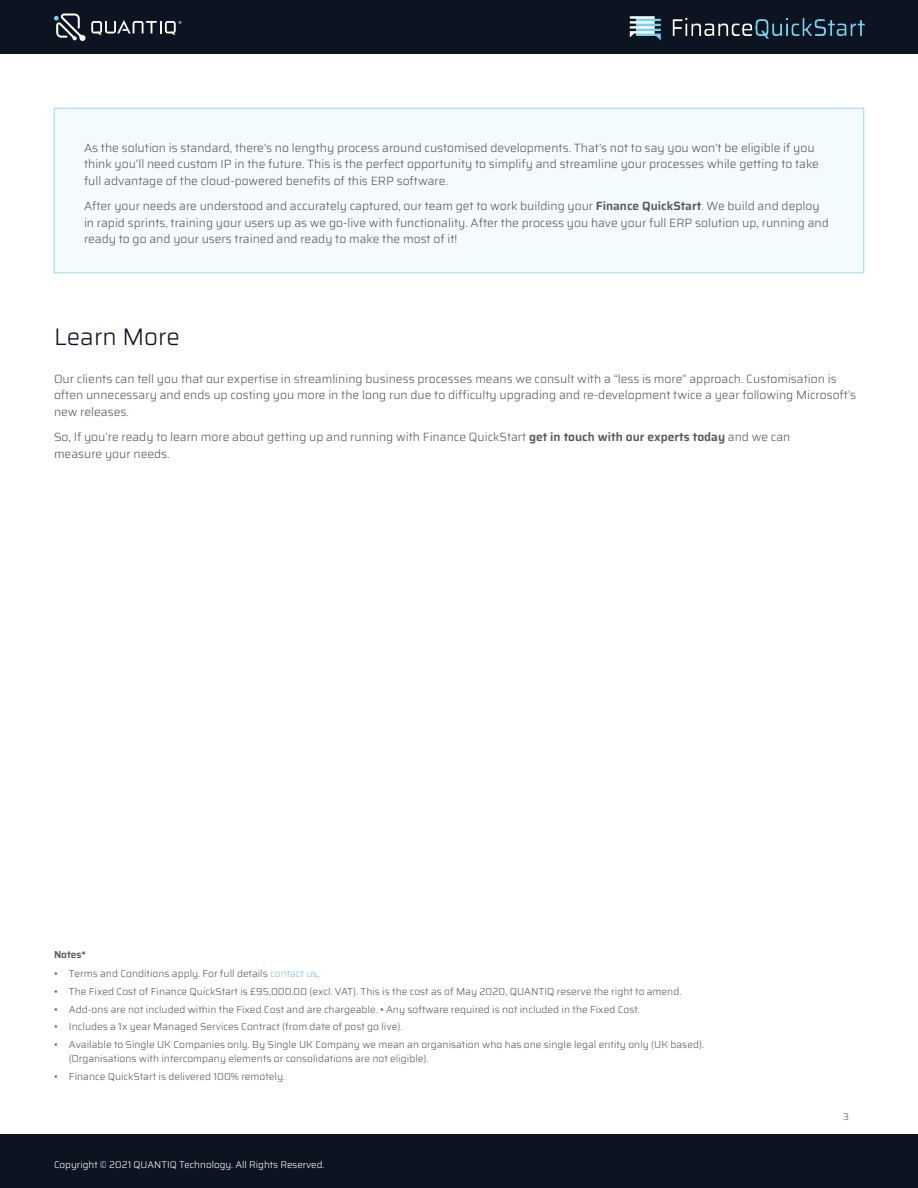
<style>
.page{position:relative;width:918px;height:1188px;background:#fff}
.page>*{position:absolute;margin:0;border:0;box-sizing:border-box;transform-origin:0 0}
.t1{font:300 24px "Saira";color:#0c1422}
.t2{font:300 12px/16.5px "Saira";color:#58595b}
.t3{font:300 10.2px/14.5px "Saira";color:#58595b}
.t4{font:600 10.2px "Saira";color:#58595b}
.t5{font:300 9.75px "Saira";color:#fff}
.t6{font:300 9.75px "Saira";color:#58595b}
.s1{font-weight:600}
.s2{color:#78c5e0}
</style>
<div class="page">
<div style="left:0;top:0;width:918px;height:54px;background:#0c1422"></div>
<div style="left:0;top:1134px;width:918px;height:54px;background:#0c1422"></div>
<svg style="left:54px;top:14px;width:127px;height:27px"></svg>
<img style="left:629px;top:16px;width:235px;height:24px">
<div style="left:54px;top:108px;width:810px;height:165px;background:#f4fbfd"></div>
<div style="left:54px;top:108px;width:810px;height:165px;border:1px solid #7ad1ef"></div>
<p class="t2" style="left:84px;top:139px;width:737px">As the solution is standard, there’s no lengthy process around customised developments. That’s not to say you won’t be eligible if you think you’ll need custom IP in the future. This is the perfect opportunity to simplify and streamline your processes while getting to take full advantage of the cloud-powered benefits of this ERP software.</p>
<p class="t2" style="left:84px;top:197px;width:746px">After your needs are understood and accurately captured, our team get to work building your <span class="s1">Finance QuickStart</span>. We build and deploy in rapid sprints, training your users up as we go-live with functionality. After the process you have your full ERP solution up, running and ready to go and your users trained and ready to make the most of it!</p>
<h1 class="t1" style="left:54px;top:319px;width:128px">Learn More</h1>
<p class="t2" style="left:54px;top:370px;width:804px">Our clients can tell you that our expertise in streamlining business processes means we consult with a “less is more” approach. Customisation is often unnecessary and ends up costing you more in the long run due to difficulty upgrading and re-development twice a year following Microsoft’s new releases.</p>
<p class="t2" style="left:54px;top:429px;width:738px">So, If you’re ready to learn more about getting up and running with Finance QuickStart <span class="s1">get in touch with our experts today</span> and we can measure your needs.</p>
<p class="t4" style="left:54px;top:947px;width:34px">Notes*</p>
<p class="t3" style="left:54px;top:966px;width:267px">• Terms and Conditions apply. For full details <span class="s2">contact us</span>.</p>
<p class="t3" style="left:54px;top:984px;width:629px">• The Fixed Cost of Finance QuickStart is £95,000.00 (excl. VAT). This is the cost as of May 2020, QUANTIQ reserve the right to amend.</p>
<p class="t3" style="left:54px;top:1001px;width:587px">• Add-ons are not included within the Fixed Cost and are chargeable. • Any software required is not included in the Fixed Cost.</p>
<p class="t3" style="left:54px;top:1019px;width:350px">• Includes a 1x year Managed Services Contract (from date of post go live).</p>
<p class="t3" style="left:69px;top:1037px;width:637px;text-indent:-15px">• Available to Single UK Companies only. By Single UK Company we mean an organisation who has one single legal entity only (UK based). (Organisations with intercompany elements or consolidations are not eligible).</p>
<p class="t3" style="left:54px;top:1069px;width:233px">• Finance QuickStart is delivered 100% remotely.</p>
<p class="t5" style="left:54px;top:1157px;width:272px">Copyright © 2021 QUANTIQ Technology. All Rights Reserved.</p>
<p class="t6" style="left:843px;top:1109px;width:7px">3</p>
</div>
